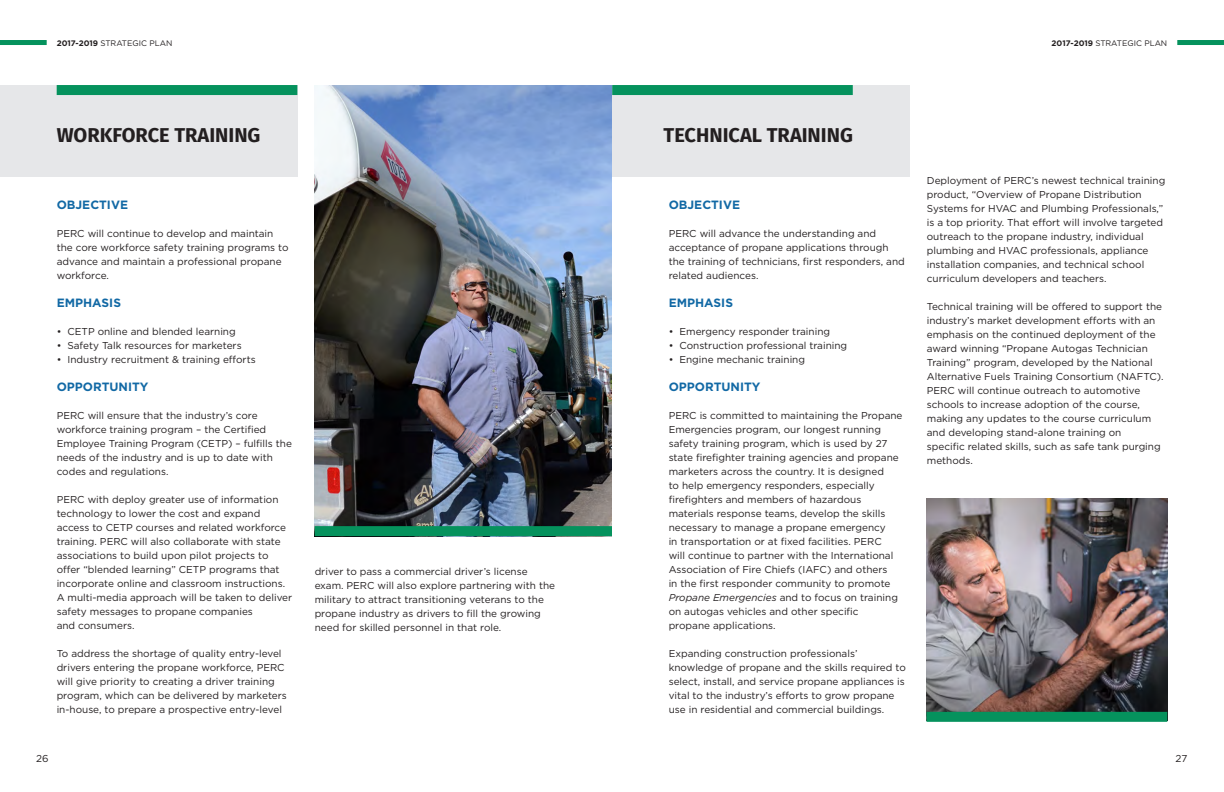
<style>
.page{position:relative;width:1224px;height:792px;background:#fff}
.page>*{position:absolute;margin:0;border:0;box-sizing:border-box;transform-origin:0 0}
.Heading_2{font:700 20px "Fira Sans";color:#231f20}
.Subtitle{font:700 12px "Gotham";color:#1269a5}
.Body_Text{font:10px/14px "Gotham";color:#231f20}
.t1{font:8px "Gotham";color:#231f20}
.s1{font-weight:700}
.s2{font-style:italic}
</style>
<div class="page">
<img style="left:315px;top:85px;width:297px;height:441px">
<img style="left:927px;top:498px;width:241px;height:223px">
<div style="left:0;top:85px;width:297px;height:91px;background:#e6e7e9"></div>
<div style="left:57px;top:85px;width:240px;height:10px;background:#05925d"></div>
<div style="left:315px;top:526px;width:297px;height:10px;background:#05925d"></div>
<div style="left:927px;top:712px;width:240px;height:10px;background:#05925d"></div>
<div style="left:612px;top:85px;width:297px;height:91px;background:#e6e7e9"></div>
<div style="left:612px;top:85px;width:241px;height:10px;background:#05925d"></div>
<div style="left:0;top:40px;width:47px;height:5px;background:#05925d"></div>
<div style="left:1177px;top:40px;width:47px;height:5px;background:#05925d"></div>
<p class="t1" style="left:57px;top:38px;width:117px"><span class="s1">2017-2019</span> STRATEGIC PLAN</p>
<p class="t1" style="left:1052px;top:38px;width:117px"><span class="s1">2017-2019</span> STRATEGIC PLAN</p>
<p class="Heading_2" style="left:57px;top:118px;width:205px">WORKFORCE TRAINING</p>
<p class="Subtitle" style="left:57px;top:197px;width:73px">OBJECTIVE</p>
<p class="Body_Text" style="left:57px;top:227px;width:233px">PERC will continue to develop and maintain the core workforce safety training programs to advance and maintain a professional propane workforce.</p>
<p class="Subtitle" style="left:57px;top:295px;width:66px">EMPHASIS</p>
<p class="Body_Text" style="left:57px;top:325px;width:181px">• CETP online and blended learning</p>
<p class="Body_Text" style="left:57px;top:339px;width:186px">• Safety Talk resources for marketers</p>
<p class="Body_Text" style="left:57px;top:353px;width:201px">• Industry recruitment &amp; training efforts</p>
<p class="Subtitle" style="left:57px;top:379px;width:93px">OPPORTUNITY</p>
<p class="Body_Text" style="left:57px;top:409px;width:237px">PERC will ensure that the industry’s core workforce training program – the Certified Employee Training Program (CETP) – fulfills the needs of the industry and is up to date with codes and regulations.</p>
<p class="Body_Text" style="left:57px;top:493px;width:237px">PERC with deploy greater use of information technology to lower the cost and expand access to CETP courses and related workforce training. PERC will also collaborate with state associations to build upon pilot projects to offer “blended learning” CETP programs that incorporate online and classroom instructions.<br>A multi-media approach will be taken to deliver safety messages to propane companies<br>and consumers.</p>
<p class="Body_Text" style="left:57px;top:647px;width:232px">To address the shortage of quality entry-level drivers entering the propane workforce, PERC will give priority to creating a driver training program, which can be delivered by marketers in-house, to prepare a prospective entry-level</p>
<p class="Body_Text" style="left:315px;top:565px;width:242px">driver to pass a commercial driver’s license exam. PERC will also explore partnering with the military to attract transitioning veterans to the propane industry as drivers to fill the growing need for skilled personnel in that role.</p>
<p class="Heading_2" style="left:664px;top:118px;width:191px">TECHNICAL TRAINING</p>
<p class="Subtitle" style="left:669px;top:197px;width:73px">OBJECTIVE</p>
<p class="Body_Text" style="left:669px;top:227px;width:238px">PERC will advance the understanding and acceptance of propane applications through the training of technicians, first responders, and related audiences.</p>
<p class="Subtitle" style="left:669px;top:295px;width:66px">EMPHASIS</p>
<p class="Body_Text" style="left:669px;top:325px;width:163px">• Emergency responder training</p>
<p class="Body_Text" style="left:669px;top:339px;width:180px">• Construction professional training</p>
<p class="Body_Text" style="left:669px;top:353px;width:138px">• Engine mechanic training</p>
<p class="Subtitle" style="left:669px;top:379px;width:93px">OPPORTUNITY</p>
<p class="Body_Text" style="left:669px;top:409px;width:235px">PERC is committed to maintaining the Propane Emergencies program, our longest running safety training program, which is used by 27 state firefighter training agencies and propane marketers across the country. It is designed<br>to help emergency responders, especially firefighters and members of hazardous materials response teams, develop the skills necessary to manage a propane emergency<br>in transportation or at fixed facilities. PERC<br>will continue to partner with the International Association of Fire Chiefs (IAFC) and others<br>in the first responder community to promote <span class="s2">Propane Emergencies</span> and to focus on training on autogas vehicles and other specific propane applications.</p>
<p class="Body_Text" style="left:669px;top:647px;width:239px">Expanding construction professionals’ knowledge of propane and the skills required to select, install, and service propane appliances is vital to the industry’s efforts to grow propane use in residential and commercial buildings.</p>
<p class="Body_Text" style="left:927px;top:174px;width:240px">Deployment of PERC’s newest technical training product, “Overview of Propane Distribution Systems for HVAC and Plumbing Professionals,” is a top priority. That effort will involve targeted outreach to the propane industry, individual plumbing and HVAC professionals, appliance installation companies, and technical school curriculum developers and teachers.</p>
<p class="Body_Text" style="left:927px;top:300px;width:238px">Technical training will be offered to support the industry’s market development efforts with an emphasis on the continued deployment of the award winning “Propane Autogas Technician Training” program, developed by the National Alternative Fuels Training Consortium (NAFTC).<br>PERC will continue outreach to automotive schools to increase adoption of the course, making any updates to the course curriculum and developing stand-alone training on<br>specific related skills, such as safe tank purging methods.</p>
<p class="Body_Text" style="left:36px;top:751px;width:14px">26</p>
<p class="Body_Text" style="left:1176px;top:751px;width:13px">27</p>
</div>
